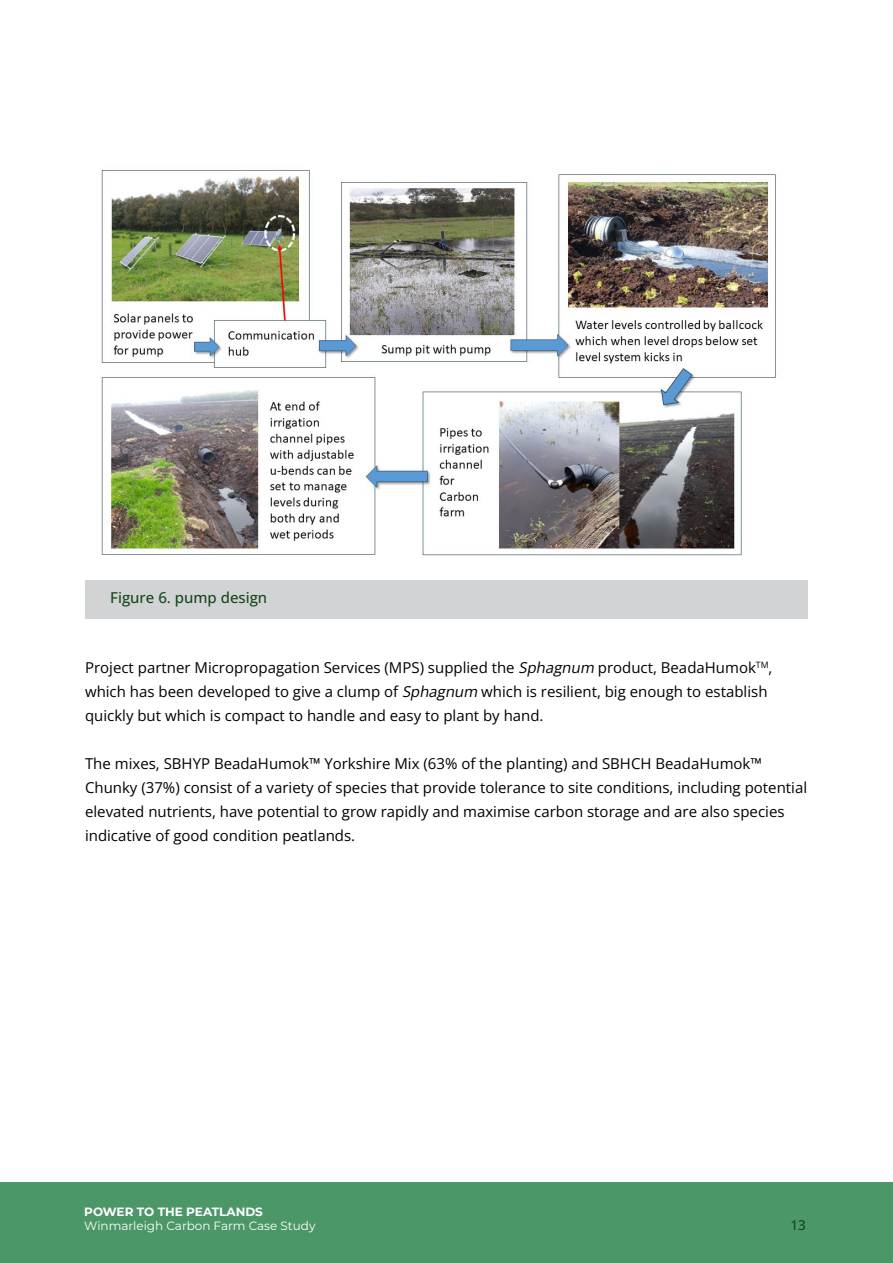
<style>
.page{position:relative;width:893px;height:1263px;background:#fff}
.page>*{position:absolute;margin:0;border:0;box-sizing:border-box;transform-origin:0 0}
.t1{font:15px/24px "Open Sans";color:#000}
.t2{font:500 15px "Open Sans";color:#15481b}
.t3{font:500 13.5px "Open Sans";color:#15481b}
.t4{font:12px "Montserrat";color:#fff}
.t5{font:700 12px "Montserrat";color:#fff}
.s1{font-style:italic}
</style>
<div class="page">
<div style="left:0;top:1182px;width:893px;height:81px;background:#4b9767"></div>
<img style="left:101px;top:169px;width:675px;height:387px">
<div style="left:85px;top:580px;width:723px;height:39px;background:#d1d3d4"></div>
<p class="t2" style="left:110px;top:587px;width:159px">Figure 6. pump design</p>
<p class="t1" style="left:85px;top:655px;width:689px">Project partner Micropropagation Services (MPS) supplied the <span class="s1">Sphagnum</span> product, BeadaHumok<sup>TM</sup>, which has been developed to give a clump of <span class="s1">Sphagnum</span> which is resilient, big enough to establish quickly but which is compact to handle and easy to plant by hand.</p>
<p class="t1" style="left:85px;top:751px;width:724px">The mixes, SBHYP BeadaHumok™ Yorkshire Mix (63% of the planting) and SBHCH BeadaHumok™ Chunky (37%) consist of a variety of species that provide tolerance to site conditions, including potential elevated nutrients, have potential to grow rapidly and maximise carbon storage and are also species indicative of good condition peatlands.</p>
<p class="t5" style="left:84px;top:1203px;width:180px">POWER TO THE PEATLANDS</p>
<p class="t4" style="left:84px;top:1218px;width:233px">Winmarleigh Carbon Farm Case Study</p>
<p class="t3" style="left:791px;top:1215px;width:17px">13</p>
</div>
